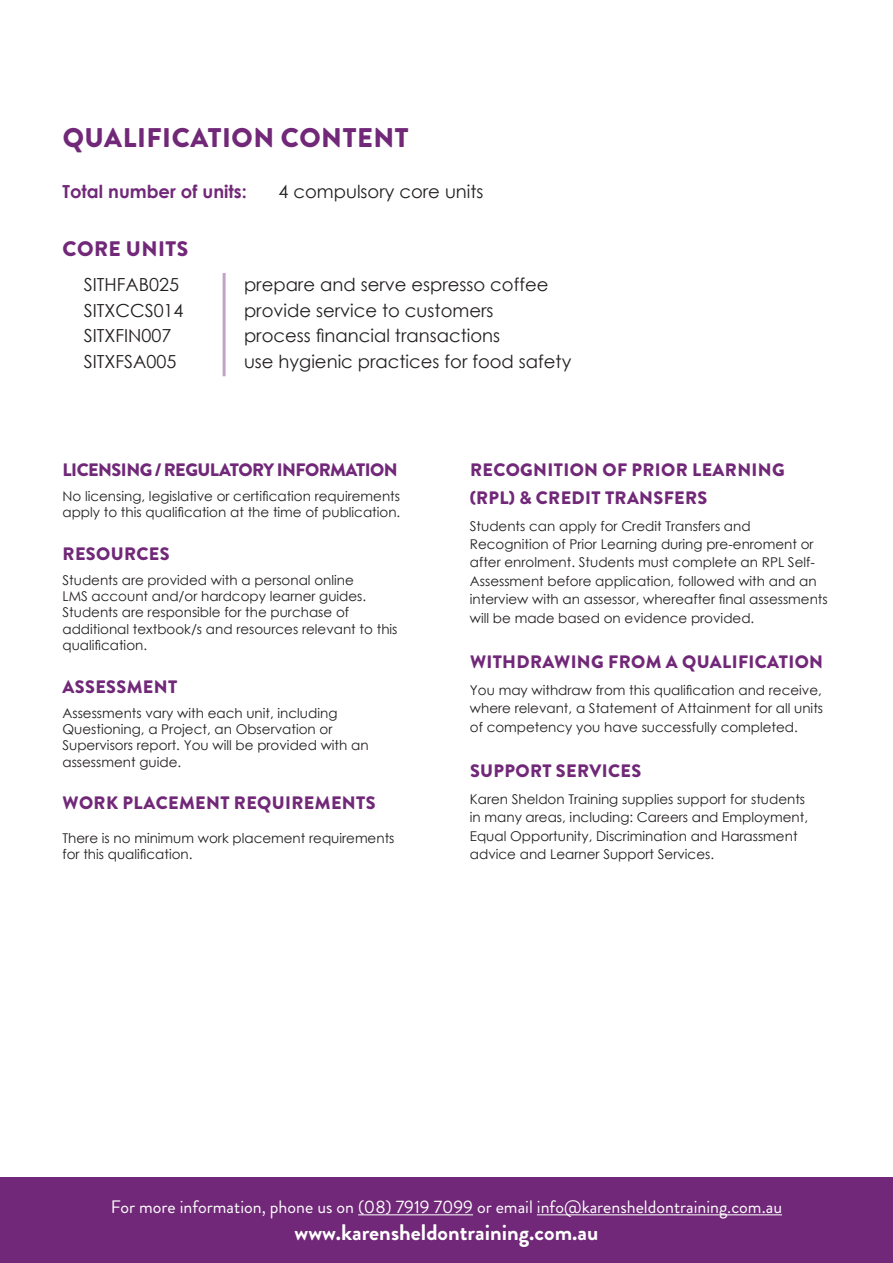
<style>
.page{position:relative;width:893px;height:1263px;background:#fff}
.page>*{position:absolute;margin:0;border:0;box-sizing:border-box;transform-origin:0 0}
.Heading_2{font:900 27px "Brandon Grotesque";letter-spacing:.02em;color:#712878}
.t1{font:700 22.5px "Brandon Grotesque";color:#fff}
.Heading_3{font:900 21px "Brandon Grotesque";letter-spacing:.02em;color:#712878}
.Units{font:18px "Century Gothic";color:#231f20}
.Terms_Heading{font:900 18px/27.5px "Brandon Grotesque";letter-spacing:.02em;color:#712878}
.t2{font:18px "Brandon Grotesque";color:#fff}
.Terms_Heading-2{font:900 18px "Brandon Grotesque";letter-spacing:-.03em;color:#712878}
.Body{font:18px "Century Gothic";color:#231f20}
.Body-2{font:700 18px "Century Gothic";color:#712878}
.Terms_Body{font:13.5px/18.5px "Century Gothic";color:#231f20}
.Terms_Heading-3{font:13.5px/16.2px "Century Gothic";color:#231f20}
</style>
<div class="page">
<div style="left:0;top:1177px;width:893px;height:86px;background:#712878"></div>
<hr style="left:358px;top:1214px;width:115px;height:1px;background:#fff">
<hr style="left:537px;top:1214px;width:245px;height:1px;background:#fff">
<hr style="left:223px;top:273px;width:3px;height:103px;background:#c3a1cb">
<p class="Heading_2" style="left:63px;top:119px;width:347px">QUALIFICATION CONTENT</p>
<p class="Body-2" style="left:63px;top:178px;width:186px">Total number of units:</p>
<p class="Body" style="left:278px;top:179px;width:207px">4 compulsory core units</p>
<p class="Heading_3" style="left:63px;top:234px;width:127px">CORE UNITS</p>
<p class="Units" style="left:84px;top:272px;width:97px">SITHFAB025</p>
<p class="Units" style="left:244px;top:272px;width:306px">prepare and serve espresso coffee</p>
<p class="Units" style="left:84px;top:297px;width:101px">SITXCCS014</p>
<p class="Units" style="left:244px;top:297px;width:251px">provide service to customers</p>
<p class="Units" style="left:84px;top:323px;width:89px">SITXFIN007</p>
<p class="Units" style="left:244px;top:323px;width:258px">process financial transactions</p>
<p class="Units" style="left:84px;top:349px;width:94px">SITXFSA005</p>
<p class="Units" style="left:244px;top:349px;width:329px">use hygienic practices for food safety</p>
<p class="Terms_Heading-2" style="left:63px;top:457px;width:337px">LICENSING / REGULATORY INFORMATION</p>
<p class="Terms_Body" style="left:63px;top:488px;width:339px;line-height:16.2px">No licensing, legislative or certification requirements apply to this qualification at the time of publication.</p>
<p class="Terms_Heading" style="left:63px;top:540px;width:109px">RESOURCES</p>
<p class="Terms_Body" style="left:63px;top:572px;width:336px;line-height:16.2px">Students are provided with a personal online<br>LMS account and/or hardcopy learner guides.<br>Students are responsible for the purchase of additional textbook/s and resources relevant to this qualification.</p>
<p class="Terms_Heading" style="left:63px;top:673px;width:116px">ASSESSMENT</p>
<p class="Terms_Body" style="left:63px;top:704px;width:308px;line-height:16.2px">Assessments vary with each unit, including Questioning, a Project, an Observation or Supervisors report. You will be provided with an assessment guide.</p>
<p class="Terms_Heading" style="left:63px;top:790px;width:314px">WORK PLACEMENT REQUIREMENTS</p>
<p class="Terms_Heading-3" style="left:63px;top:829px;width:333px">There is no minimum work placement requirements for this qualification.</p>
<p class="Terms_Heading" style="left:470px;top:456px;width:316px">RECOGNITION OF PRIOR LEARNING (RPL) &amp; CREDIT TRANSFERS</p>
<p class="Terms_Body" style="left:470px;top:516px;width:359px">Students can apply for Credit Transfers and Recognition of Prior Learning during pre-enroment or after enrolment. Students must complete an RPL Self-Assessment before application, followed with and an interview with an assessor, whereafter final assessments will be made based on evidence provided.</p>
<p class="Terms_Heading" style="left:470px;top:648px;width:355px">WITHDRAWING FROM A QUALIFICATION</p>
<p class="Terms_Body" style="left:470px;top:680px;width:355px;text-align:justify">You may withdraw from this qualification and receive, where relevant, a Statement of Attainment for all units of competency you have successfully completed.</p>
<p class="Terms_Heading" style="left:470px;top:757px;width:173px">SUPPORT SERVICES</p>
<p class="Terms_Body" style="left:470px;top:789px;width:340px">Karen Sheldon Training supplies support for students in many areas, including: Careers and Employment, Equal Opportunity, Discrimination and Harassment advice and Learner Support Services.</p>
<h3 class="t2" style="left:111px;top:1194px;width:673px">For more information, phone us on (08) 7919 7099 or email info@karensheldontraining.com.au</h3>
<h2 class="t1" style="left:294px;top:1216px;width:305px">www.karensheldontraining.com.au</h2>
</div>
